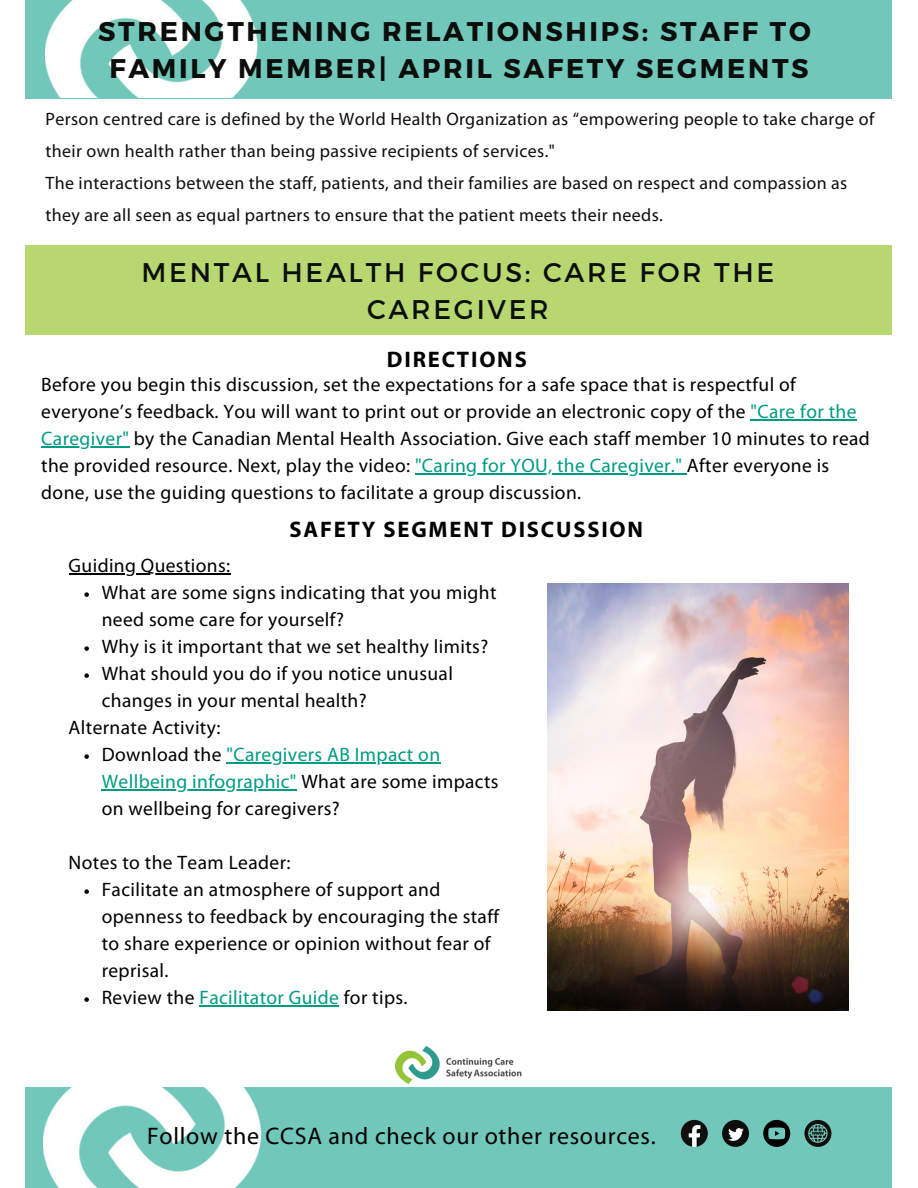
<style>
.page{position:relative;width:918px;height:1188px;background:#fff}
.page>*{position:absolute;margin:0;border:0;box-sizing:border-box;transform-origin:0 0}
.t1{font:700 27px "Montserrat";letter-spacing:.1em;color:#0c0e0c}
.t2{font:27px/37.2px "Montserrat";letter-spacing:.1em;color:#0c0e0c;text-align:center}
.t3{font:24px "Myriad Pro";letter-spacing:.03em;color:#000}
.t4{font:700 22.5px "Myriad Pro";letter-spacing:.08em;color:#000}
.t5{font:19.5px/27px "Myriad Pro";letter-spacing:.02em;color:#000}
.t6{font:18px/32.1px "Myriad Pro";letter-spacing:.02em;color:#0c0e0c}
.s1{color:#009b84}
</style>
<div class="page">
<div style="left:26px;top:0;width:866px;height:98px;background:#71c7ba"></div>
<img style="left:46px;top:0;width:212px;height:98px">
<img style="left:396px;top:1047px;width:126px;height:37px">
<div style="left:26px;top:1087px;width:866px;height:101px;background:#71c7ba"></div>
<svg style="left:681px;top:1120px;width:27px;height:27px"></svg>
<svg style="left:763px;top:1120px;width:27px;height:27px"></svg>
<svg style="left:804px;top:1120px;width:27px;height:27px"></svg>
<div style="left:722px;top:1120px;width:27px;height:27px;background:#0c0e0c;border-radius:50%"></div>
<svg style="left:728px;top:1128px;width:16px;height:13px"></svg>
<img style="left:43px;top:1087px;width:219px;height:101px">
<div style="left:26px;top:245px;width:866px;height:90px;background:#b7d871"></div>
<img style="left:547px;top:583px;width:302px;height:427px">
<svg style="left:84px;top:592px;width:5px;height:5px"></svg>
<svg style="left:84px;top:646px;width:5px;height:5px"></svg>
<svg style="left:84px;top:673px;width:5px;height:5px"></svg>
<svg style="left:84px;top:754px;width:5px;height:5px"></svg>
<hr style="left:226px;top:762px;width:215px;height:1px;background:#009b84">
<hr style="left:102px;top:789px;width:195px;height:1px;background:#009b84">
<svg style="left:84px;top:889px;width:5px;height:5px"></svg>
<svg style="left:84px;top:997px;width:5px;height:5px"></svg>
<hr style="left:199px;top:1005px;width:140px;height:1px;background:#009b84">
<hr style="left:69px;top:573px;width:162px;height:1px;background:#000">
<svg style="left:751px;top:419px;width:18px;height:1px"></svg>
<hr style="left:769px;top:419px;width:88px;height:1px;background:#009b84">
<hr style="left:41px;top:446px;width:88px;height:1px;background:#009b84">
<hr style="left:415px;top:473px;width:272px;height:1px;background:#009b84">
<p class="t1" style="left:98px;top:14px;width:714px">STRENGTHENING RELATIONSHIPS: STAFF TO</p>
<p class="t1" style="left:109px;top:51px;width:701px">FAMILY MEMBER| APRIL SAFETY SEGMENTS</p>
<p class="t6" style="left:46px;top:104px;width:830px">Person centred care is defined by the World Health Organization as “empowering people to take charge of their own health rather than being passive recipients of services."</p>
<p class="t6" style="left:46px;top:168px;width:803px">The interactions between the staff, patients, and their families are based on respect and compassion as they are all seen as equal partners to ensure that the patient meets their needs.</p>
<p class="t2" style="left:142px;top:253px;width:634px">MENTAL HEALTH FOCUS: CARE FOR THE<br>CAREGIVER</p>
<p class="t4" style="left:387px;top:350px;width:141px">DIRECTIONS</p>
<p class="t5" style="left:41px;top:373px;width:830px">Before you begin this discussion, set the expectations for a safe space that is respectful of everyone’s feedback. You will want to print out or provide an electronic copy of the <span class="s1">"Care for the Caregiver"</span> by the Canadian Mental Health Association. Give each staff member 10 minutes to read the provided resource. Next, play the video: <span class="s1">"Caring for YOU, the Caregiver."</span> After everyone is done, use the guiding questions to facilitate a group discussion.</p>
<p class="t5" style="left:69px;top:554px;width:163px">Guiding Questions:</p>
<p class="t4" style="left:290px;top:520px;width:355px">SAFETY SEGMENT DISCUSSION</p>
<p class="t5" style="left:102px;top:581px;width:396px">What are some signs indicating that you might need some care for yourself?</p>
<p class="t5" style="left:102px;top:635px;width:388px">Why is it important that we set healthy limits?</p>
<p class="t5" style="left:102px;top:662px;width:353px">What should you do if you notice unusual changes in your mental health?</p>
<p class="t5" style="left:102px;top:743px;width:398px">Download the <span class="s1">"Caregivers AB Impact on<br>Wellbeing infographic"</span> What are some impacts on wellbeing for caregivers?</p>
<p class="t5" style="left:69px;top:716px;width:153px">Alternate Activity:</p>
<p class="t5" style="left:69px;top:851px;width:223px">Notes to the Team Leader:</p>
<p class="t5" style="left:102px;top:878px;width:399px">Facilitate an atmosphere of support and openness to feedback by encouraging the staff to share experience or opinion without fear of reprisal.</p>
<p class="t5" style="left:102px;top:986px;width:307px">Review the <span class="s1">Facilitator Guide</span> for tips.</p>
<p class="t3" style="left:147px;top:1126px;width:510px">Follow the CCSA and check our other resources.</p>
</div>
